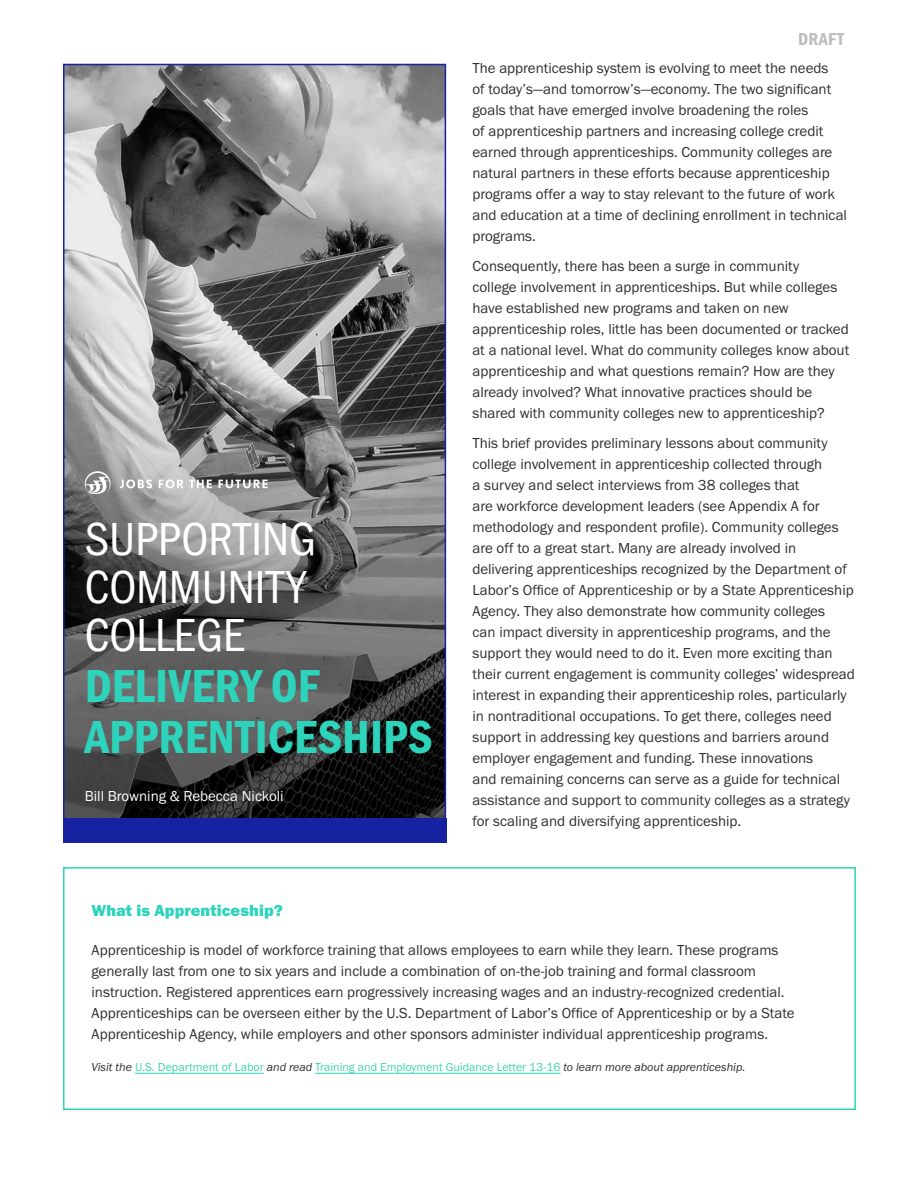
<style>
.page{position:relative;width:918px;height:1188px;background:#fff}
.page>*{position:absolute;margin:0;border:0;box-sizing:border-box;transform-origin:0 0}
.Main_Title{font:48px/49.5px "Franklin Gothic URW Con Boo";color:#fff}
.t1{font:18px "Franklin Gothic URW Con Dem";letter-spacing:.02em;color:#bcbdc0}
.Box_Text_-_Green{font:16.5px "Franklin Gothic URW Hea";letter-spacing:.005em;color:#2dd4bb}
.Body{font:15px/21px "Franklin Gothic URW Boo";color:#312f30}
.Body-2{font:15px "Franklin Gothic URW Boo";color:#fff}
.Box_Text_-_Green-2{font:12px "Franklin Gothic URW Boo";color:#40d4af}
.s1{font-family:"Franklin Gothic URW Con Dem";color:#2dd4bb}
.s2{font-family:"Franklin Gothic URW Boo Ita";color:#312f30}
</style>
<div class="page">
<img style="left:66px;top:67px;width:377px;height:750px">
<div style="left:63px;top:64px;width:383px;height:756px;border:2px solid #1622a0"></div>
<div style="left:63px;top:818px;width:383px;height:24px;background:#1622a0"></div>
<hr style="left:135px;top:1073px;width:129px;height:1px;background:#2dd4bb">
<hr style="left:315px;top:1073px;width:245px;height:1px;background:#2dd4bb">
<div style="left:63px;top:867px;width:793px;height:243px;border:2px solid #2dd4bb"></div>
<svg style="left:120px;top:479px;width:32px;height:9px"></svg>
<svg style="left:159px;top:479px;width:53px;height:9px"></svg>
<svg style="left:219px;top:480px;width:49px;height:8px"></svg>
<svg style="left:85px;top:471px;width:26px;height:23px"></svg>
<p class="Main_Title" style="left:85px;top:513px;width:350px">SUPPORTING<br>COMMUNITY<br>COLLEGE<br><span class="s1">DELIVERY OF<br>APPRENTICESHIPS</span></p>
<p class="Body-2" style="left:85px;top:787px;width:200px">Bill Browning &amp; Rebecca Nickoli</p>
<p class="t1" style="left:798px;top:27px;width:47px">DRAFT</p>
<p class="Body" style="left:472px;top:57px;width:376px">The apprenticeship system is evolving to meet the needs<br>of today’s—and tomorrow’s—economy. The two significant goals that have emerged involve broadening the roles<br>of apprenticeship partners and increasing college credit earned through apprenticeships. Community colleges are natural partners in these efforts because apprenticeship programs offer a way to stay relevant to the future of work and education at a time of declining enrollment in technical programs.</p>
<p class="Body" style="left:472px;top:255px;width:378px">Consequently, there has been a surge in community<br>college involvement in apprenticeships. But while colleges have established new programs and taken on new apprenticeship roles, little has been documented or tracked at a national level. What do community colleges know about apprenticeship and what questions remain? How are they already involved? What innovative practices should be shared with community colleges new to apprenticeship?</p>
<p class="Body" style="left:472px;top:432px;width:384px">This brief provides preliminary lessons about community college involvement in apprenticeship collected through<br>a survey and select interviews from 38 colleges that<br>are workforce development leaders (see Appendix A for methodology and respondent profile). Community colleges are off to a great start. Many are already involved in delivering apprenticeships recognized by the Department of Labor’s Office of Apprenticeship or by a State Apprenticeship Agency. They also demonstrate how community colleges<br>can impact diversity in apprenticeship programs, and the support they would need to do it. Even more exciting than their current engagement is community colleges’ widespread interest in expanding their apprenticeship roles, particularly in nontraditional occupations. To get there, colleges need support in addressing key questions and barriers around employer engagement and funding. These innovations<br>and remaining concerns can serve as a guide for technical assistance and support to community colleges as a strategy for scaling and diversifying apprenticeship.</p>
<p class="Box_Text_-_Green" style="left:92px;top:899px;width:193px">What is Apprenticeship?</p>
<p class="Body" style="left:92px;top:939px;width:705px">Apprenticeship is model of workforce training that allows employees to earn while they learn. These programs generally last from one to six years and include a combination of on-the-job training and formal classroom instruction. Registered apprentices earn progressively increasing wages and an industry-recognized credential.<br>Apprenticeships can be overseen either by the U.S. Department of Labor’s Office of Apprenticeship or by a State Apprenticeship Agency, while employers and other sponsors administer individual apprenticeship programs.</p>
<p class="Box_Text_-_Green-2" style="left:92px;top:1060px;width:655px"><span class="s2">Visit the</span> U.S. Department of Labor <span class="s2">and read</span> Training and Employment Guidance Letter 13-16 <span class="s2">to learn more about apprenticeship.</span></p>
</div>
